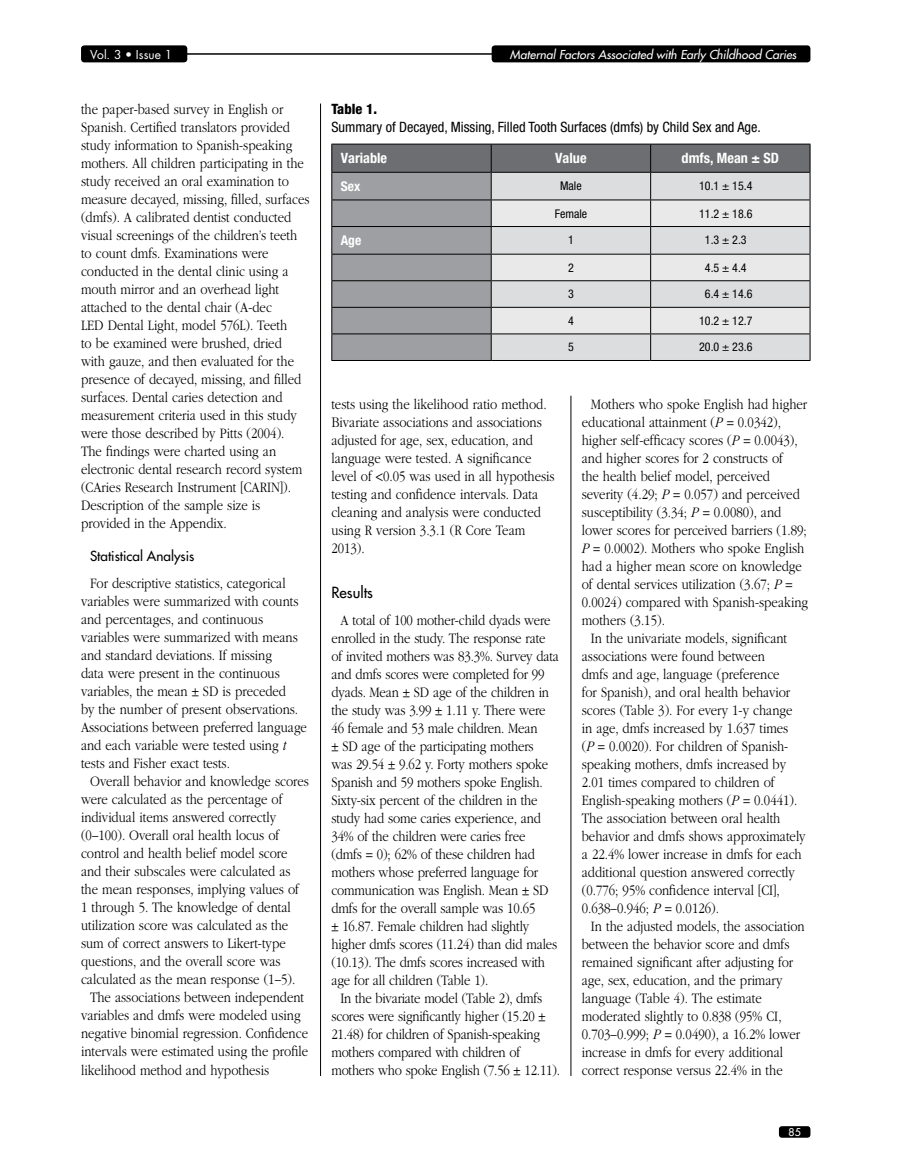
<style>
.page{position:relative;width:905px;height:1175px;background:#fff}
.page>*{position:absolute;margin:0;border:0;box-sizing:border-box;transform-origin:0 0}
.t1{font:300 15px/18px "ITC Garamond Std";color:#000;scale:.85 1}
.t2{font:500 15px "Futura Std";color:#000}
.t3{font:condensed 14.25px "Helvetica Neue LT Std";color:#000}
.t4{font:700 condensed 14.25px "Helvetica Neue LT Std";color:#fff}
.t5{font:800 condensed 14.25px "Helvetica Neue LT Std";color:#000}
.t6{font:500 13.5px "Futura Std";color:#000}
.t7{font:700 condensed 13.5px "Helvetica Neue LT Std";color:#fff}
.t8{font:condensed 12px "Helvetica Neue LT Std";color:#000}
.t9{font:italic 500 12px "Futura Std";letter-spacing:.005em;color:#fff}
.t10{font:12px "Futura Std";letter-spacing:.01em;color:#fff}
.t11{font:500 10.5px "Futura Std";color:#fff}
.s1{font-style:italic}
</style>
<div class="page">
<hr style="left:86px;top:53px;width:720px;height:2px;background:#000">
<div style="left:81px;top:45px;width:106px;height:17px;background:#000;border-radius:3px"></div>
<div style="left:491px;top:45px;width:319px;height:17px;background:#000;border-radius:3px"></div>
<div style="left:778px;top:1126px;width:32px;height:11px;background:#000;border-radius:3px"></div>
<hr style="left:320px;top:104px;width:1px;height:972px;background:#000">
<hr style="left:570px;top:396px;width:1px;height:680px;background:#000">
<hr style="left:331px;top:360px;width:160px;height:1px;background:#000">
<hr style="left:491px;top:360px;width:159px;height:1px;background:#000">
<svg style="left:331px;top:144px;width:479px;height:216px;background:#b6b7b9"></svg>
<hr style="left:650px;top:360px;width:160px;height:1px;background:#000">
<p class="t10" style="left:90px;top:47px;width:84px">Vol. 3 • Issue 1</p>
<p class="t9" style="left:509px;top:47px;width:288px">Maternal Factors Associated with Early Childhood Caries</p>
<p class="t1" style="left:81px;top:101px;width:270px">the paper-based survey in English or Spanish. Certified translators provided study information to Spanish-speaking mothers. All children participating in the study received an oral examination to measure decayed, missing, filled, surfaces (dmfs). A calibrated dentist conducted visual screenings of the children’s teeth to count dmfs. Examinations were conducted in the dental clinic using a mouth mirror and an overhead light attached to the dental chair (A-dec<br>LED Dental Light, model 576L). Teeth<br>to be examined were brushed, dried<br>with gauze, and then evaluated for the presence of decayed, missing, and filled surfaces. Dental caries detection and measurement criteria used in this study were those described by Pitts (2004).<br>The findings were charted using an electronic dental research record system (CAries Research Instrument [CARIN]).<br>Description of the sample size is provided in the Appendix.</p>
<p class="t6" style="left:90px;top:548px;width:106px">Statistical Analysis</p>
<p class="t1" style="left:81px;top:575px;width:267px;text-indent:9px">For descriptive statistics, categorical variables were summarized with counts and percentages, and continuous variables were summarized with means and standard deviations. If missing<br>data were present in the continuous variables, the mean ± SD is preceded<br>by the number of present observations.<br>Associations between preferred language and each variable were tested using <span class="s1">t </span>tests and Fisher exact tests.</p>
<p class="t1" style="left:90px;top:773px;width:259px">Overall behavior and knowledge scores</p>
<p class="t1" style="left:81px;top:791px;width:238px">were calculated as the percentage of</p>
<p class="t1" style="left:81px;top:809px;width:231px">individual items answered correctly</p>
<p class="t1" style="left:81px;top:827px;width:235px">(0–100). Overall oral health locus of</p>
<p class="t1" style="left:81px;top:845px;width:245px">control and health belief model score</p>
<p class="t1" style="left:81px;top:863px;width:248px">and their subscales were calculated as</p>
<p class="t1" style="left:81px;top:881px;width:258px">the mean responses, implying values of</p>
<p class="t1" style="left:81px;top:899px;width:248px">1 through 5. The knowledge of dental</p>
<p class="t1" style="left:81px;top:917px;width:245px">utilization score was calculated as the</p>
<p class="t1" style="left:81px;top:935px;width:242px">sum of correct answers to Likert-type</p>
<p class="t1" style="left:81px;top:953px;width:236px">questions, and the overall score was</p>
<p class="t1" style="left:81px;top:971px;width:254px">calculated as the mean response (1–5).</p>
<p class="t1" style="left:90px;top:989px;width:253px">The associations between independent</p>
<p class="t1" style="left:81px;top:1007px;width:260px">variables and dmfs were modeled using</p>
<p class="t1" style="left:81px;top:1025px;width:268px">negative binomial regression. Confidence</p>
<p class="t1" style="left:81px;top:1043px;width:269px">intervals were estimated using the profile</p>
<p class="t1" style="left:81px;top:1061px;width:223px">likelihood method and hypothesis</p>
<p class="t5" style="left:331px;top:100px;width:47px">Table 1.</p>
<p class="t3" style="left:331px;top:118px;width:431px">Summary of Decayed, Missing, Filled Tooth Surfaces (dmfs) by Child Sex and Age.</p>
<p class="t4" style="left:341px;top:150px;width:48px">Variable</p>
<p class="t4" style="left:555px;top:150px;width:33px">Value</p>
<p class="t4" style="left:681px;top:150px;width:99px">dmfs, Mean ± SD</p>
<p class="t7" style="left:341px;top:178px;width:21px">Sex</p>
<p class="t8" style="left:560px;top:179px;width:23px">Male</p>
<p class="t8" style="left:699px;top:179px;width:55px">10.1 ± 15.4</p>
<p class="t8" style="left:554px;top:206px;width:34px">Female</p>
<p class="t8" style="left:699px;top:206px;width:55px">11.2 ± 18.6</p>
<p class="t7" style="left:341px;top:232px;width:22px">Age</p>
<p class="t8" style="left:568px;top:233px;width:7px">1</p>
<p class="t8" style="left:705px;top:233px;width:43px">1.3 ± 2.3</p>
<p class="t8" style="left:568px;top:260px;width:7px">2</p>
<p class="t8" style="left:705px;top:260px;width:43px">4.5 ± 4.4</p>
<p class="t8" style="left:568px;top:287px;width:7px">3</p>
<p class="t8" style="left:705px;top:287px;width:49px">6.4 ± 14.6</p>
<p class="t8" style="left:568px;top:314px;width:7px">4</p>
<p class="t8" style="left:699px;top:314px;width:55px">10.2 ± 12.7</p>
<p class="t8" style="left:568px;top:340px;width:7px">5</p>
<p class="t8" style="left:699px;top:340px;width:55px">20.0 ± 23.6</p>
<p class="t1" style="left:331px;top:395px;width:264px">tests using the likelihood ratio method.<br>Bivariate associations and associations adjusted for age, sex, education, and language were tested. A significance level of &lt;0.05 was used in all hypothesis testing and confidence intervals. Data cleaning and analysis were conducted using R version 3.3.1 (R Core Team 2013).</p>
<p class="t2" style="left:331px;top:583px;width:43px">Results</p>
<p class="t1" style="left:331px;top:611px;width:269px;text-indent:9px">A total of 100 mother-child dyads were enrolled in the study. The response rate of invited mothers was 83.3%. Survey data and dmfs scores were completed for 99 dyads. Mean ± SD age of the children in the study was 3.99 ± 1.11 y. There were 46 female and 53 male children. Mean<br>± SD age of the participating mothers<br>was 29.54 ± 9.62 y. Forty mothers spoke Spanish and 59 mothers spoke English.<br>Sixty-six percent of the children in the study had some caries experience, and 34% of the children were caries free (dmfs = 0); 62% of these children had mothers whose preferred language for communication was English. Mean ± SD dmfs for the overall sample was 10.65<br>± 16.87. Female children had slightly higher dmfs scores (11.24) than did males (10.13). The dmfs scores increased with age for all children (Table 1).</p>
<p class="t1" style="left:331px;top:989px;width:270px;text-indent:9px">In the bivariate model (Table 2), dmfs scores were significantly higher (15.20 ± 21.48) for children of Spanish-speaking mothers compared with children of mothers who spoke English (7.56 ± 12.11).</p>
<p class="t1" style="left:581px;top:395px;width:268px;text-indent:9px">Mothers who spoke English had higher educational attainment (<span class="s1">P</span> = 0.0342), higher self-efficacy scores (<span class="s1">P</span> = 0.0043), and higher scores for 2 constructs of<br>the health belief model, perceived severity (4.29; <span class="s1">P</span> = 0.057) and perceived susceptibility (3.34; <span class="s1">P</span> = 0.0080), and lower scores for perceived barriers (1.89; <span class="s1">P</span> = 0.0002). Mothers who spoke English had a higher mean score on knowledge of dental services utilization (3.67; <span class="s1">P</span> = 0.0024) compared with Spanish-speaking mothers (3.15).</p>
<p class="t1" style="left:581px;top:629px;width:265px;text-indent:9px">In the univariate models, significant associations were found between<br>dmfs and age, language (preference<br>for Spanish), and oral health behavior scores (Table 3). For every 1-y change in age, dmfs increased by 1.637 times<br>(<span class="s1">P</span> = 0.0020). For children of Spanish&shy;speaking mothers, dmfs increased by 2.01 times compared to children of English-speaking mothers (<span class="s1">P</span> = 0.0441).<br>The association between oral health behavior and dmfs shows approximately a 22.4% lower increase in dmfs for each additional question answered correctly (0.776; 95% confidence interval [CI], 0.638–0.946; <span class="s1">P</span> = 0.0126).</p>
<p class="t1" style="left:581px;top:917px;width:263px;text-indent:9px">In the adjusted models, the association between the behavior score and dmfs remained significant after adjusting for age, sex, education, and the primary language (Table 4). The estimate moderated slightly to 0.838 (95% CI, 0.703–0.999; <span class="s1">P</span> = 0.0490), a 16.2% lower increase in dmfs for every additional correct response versus 22.4% in the</p>
<p class="t11" style="left:788px;top:1125px;width:14px">85</p>
</div>
